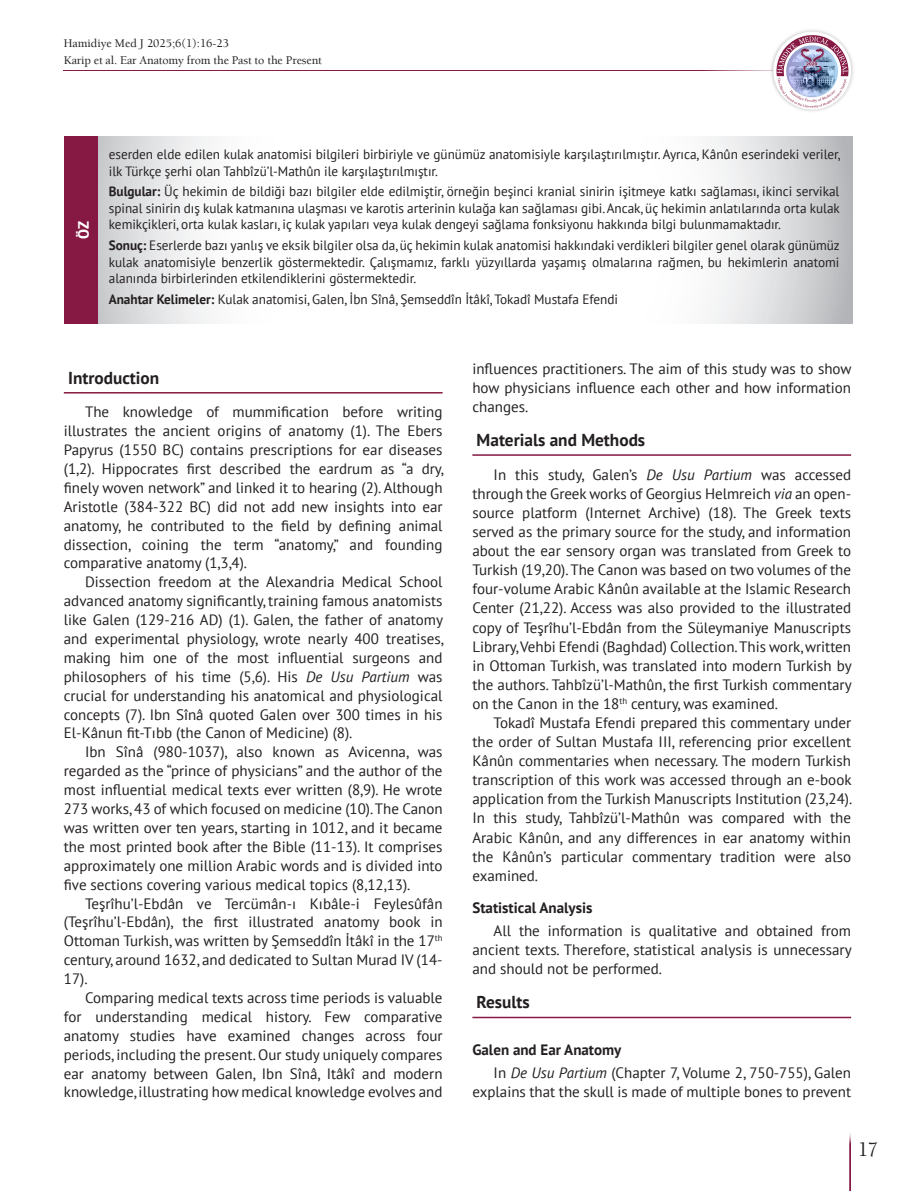
<style>
.page{position:relative;width:915px;height:1191px;background:#fff}
.page>*{position:absolute;margin:0;border:0;box-sizing:border-box;transform-origin:0 0}
.t1{font:21px "Berkeley Regular Tr";color:#231f20;scale:.92 1}
.ARA_BASLIK{font:700 17.25px "PT Sans";color:#231f20}
.YAZI{font:15px/18.9px "PT Sans";color:#231f20;text-align:justify}
.BOLD{font:700 15px "PT Sans";color:#231f20}
.ABSTRACT{font:700 condensed 15px "PT Sans";color:#fff;scale:1.2 1}
.OZET{font:13.5px/16.5px "PT Sans";letter-spacing:-.005em;color:#231f20;text-align:justify}
.t2{font:12px "Berkeley Regular Tr";letter-spacing:-.01em;color:#231f20}
.s1{font-weight:700}
.s2{font-style:italic}
</style>
<div class="page">
<hr style="left:64px;top:70px;width:765px;height:1px;background:#861943">
<hr style="left:849px;top:1131px;width:1px;height:60px;background:#861943">
<div style="left:769px;top:28px;width:86px;height:86px;background:#231f20;opacity:.3"></div>
<svg style="left:773px;top:32px;width:77px;height:78px"></svg>
<svg style="left:775px;top:35px;width:73px;height:73px"></svg>
<hr style="left:64px;top:392px;width:378px;height:1px;background:#861943">
<hr style="left:472px;top:454px;width:378px;height:2px;background:#861943">
<hr style="left:472px;top:1016px;width:378px;height:2px;background:#861943">
<svg style="left:98px;top:136px;width:753px;height:187px"></svg>
<div style="left:65px;top:136px;width:33px;height:187px;background:#861943"></div>
<p class="t2" style="left:64px;top:36px;width:167px">Hamidiye Med J 2025;6(1):16-23</p>
<p class="t2" style="left:64px;top:53px;width:259px">Karip et al. Ear Anatomy from the Past to the Present</p>
<p class="ABSTRACT" style="left:74px;top:238px;width:16px;rotate:-90deg">ÖZ</p>
<p class="OZET" style="left:109px;top:146px;width:733px">eserden elde edilen kulak anatomisi bilgileri birbiriyle ve günümüz anatomisiyle karşılaştırılmıştır. Ayrıca, Kânûn eserindeki veriler, ilk Türkçe şerhi olan Tahbîzü’l-Mathûn ile karşılaştırılmıştır.</p>
<p class="OZET" style="left:109px;top:183px;width:732px"><span class="s1">Bulgular:</span> Üç hekimin de bildiği bazı bilgiler elde edilmiştir, örneğin beşinci kranial sinirin işitmeye katkı sağlaması, ikinci servikal spinal sinirin dış kulak katmanına ulaşması ve karotis arterinin kulağa kan sağlaması gibi. Ancak, üç hekimin anlatılarında orta kulak kemikçikleri, orta kulak kasları, iç kulak yapıları veya kulak dengeyi sağlama fonksiyonu hakkında bilgi bulunmamaktadır.</p>
<p class="OZET" style="left:109px;top:237px;width:732px"><span class="s1">Sonuç:</span> Eserlerde bazı yanlış ve eksik bilgiler olsa da, üç hekimin kulak anatomisi hakkındaki verdikleri bilgiler genel olarak günümüz kulak anatomisiyle benzerlik göstermektedir. Çalışmamız, farklı yüzyıllarda yaşamış olmalarına rağmen, bu hekimlerin anatomi alanında birbirlerinden etkilendiklerini göstermektedir.</p>
<p class="OZET" style="left:109px;top:290px;width:510px"><span class="s1">Anahtar Kelimeler:</span> Kulak anatomisi, Galen, İbn Sînâ, Şemseddîn İtâkî, Tokadî Mustafa Efendi</p>
<p class="ARA_BASLIK" style="left:68px;top:366px;width:93px">Introduction</p>
<p class="YAZI" style="left:64px;top:402px;width:381px;text-indent:21px">The knowledge of mummification before writing illustrates the ancient origins of anatomy (1). The Ebers Papyrus (1550 BC) contains prescriptions for ear diseases (1,2). Hippocrates first described the eardrum as “a dry, finely woven network” and linked it to hearing (2). Although Aristotle (384-322 BC) did not add new insights into ear anatomy, he contributed to the field by defining animal dissection, coining the term “anatomy,” and founding comparative anatomy (1,3,4).</p>
<p class="YAZI" style="left:64px;top:572px;width:381px;text-indent:21px">Dissection freedom at the Alexandria Medical School advanced anatomy significantly, training famous anatomists like Galen (129-216 AD) (1). Galen, the father of anatomy and experimental physiology, wrote nearly 400 treatises, making him one of the most influential surgeons and philosophers of his time (5,6). His <span class="s2">De Usu Partium</span> was crucial for understanding his anatomical and physiological concepts (7). Ibn Sînâ quoted Galen over 300 times in his El-Kânun fit-Tıbb (the Canon of Medicine) (8).</p>
<p class="YAZI" style="left:64px;top:742px;width:380px;text-indent:21px">Ibn Sînâ (980-1037), also known as Avicenna, was regarded as the “prince of physicians” and the author of the most influential medical texts ever written (8,9). He wrote 273 works, 43 of which focused on medicine (10). The Canon was written over ten years, starting in 1012, and it became the most printed book after the Bible (11-13). It comprises approximately one million Arabic words and is divided into five sections covering various medical topics (8,12,13).</p>
<p class="YAZI" style="left:64px;top:893px;width:380px;text-indent:21px">Teşrîhu’l-Ebdân ve Tercümân-ı Kıbâle-i Feylesûfân (Teşrîhu’l-Ebdân), the first illustrated anatomy book in Ottoman Turkish, was written by Şemseddîn İtâkî in the 17<sup>th </sup>century, around 1632, and dedicated to Sultan Murad IV (14- 17).</p>
<p class="YAZI" style="left:64px;top:988px;width:380px;text-indent:21px">Comparing medical texts across time periods is valuable for understanding medical history. Few comparative anatomy studies have examined changes across four periods, including the present. Our study uniquely compares ear anatomy between Galen, Ibn Sînâ, Itâkî and modern knowledge, illustrating how medical knowledge evolves and</p>
<p class="YAZI" style="left:472px;top:358px;width:380px">influences practitioners. The aim of this study was to show how physicians influence each other and how information changes.</p>
<p class="ARA_BASLIK" style="left:476px;top:428px;width:170px">Materials and Methods</p>
<p class="YAZI" style="left:472px;top:464px;width:380px;text-indent:21px">In this study, Galen’s <span class="s2">De Usu Partium</span> was accessed through the Greek works of Georgius Helmreich <span class="s2">via</span> an open&shy;source platform (Internet Archive) (18). The Greek texts served as the primary source for the study, and information about the ear sensory organ was translated from Greek to Turkish (19,20). The Canon was based on two volumes of the four-volume Arabic Kânûn available at the Islamic Research Center (21,22). Access was also provided to the illustrated copy of Teşrîhu’l-Ebdân from the Süleymaniye Manuscripts Library, Vehbi Efendi (Baghdad) Collection. This work, written in Ottoman Turkish, was translated into modern Turkish by the authors. Tahbîzü’l-Mathûn, the first Turkish commentary on the Canon in the 18<sup>th</sup> century, was examined.</p>
<p class="YAZI" style="left:472px;top:713px;width:381px;text-indent:21px">Tokadî Mustafa Efendi prepared this commentary under the order of Sultan Mustafa III, referencing prior excellent Kânûn commentaries when necessary. The modern Turkish transcription of this work was accessed through an e-book application from the Turkish Manuscripts Institution (23,24).<br>In this study, Tahbîzü’l-Mathûn was compared with the Arabic Kânûn, and any differences in ear anatomy within the Kânûn’s particular commentary tradition were also examined.</p>
<p class="BOLD" style="left:472px;top:897px;width:121px">Statistical Analysis</p>
<p class="YAZI" style="left:472px;top:920px;width:380px;text-indent:21px">All the information is qualitative and obtained from ancient texts. Therefore, statistical analysis is unnecessary and should not be performed.</p>
<p class="ARA_BASLIK" style="left:476px;top:991px;width:55px">Results</p>
<p class="BOLD" style="left:472px;top:1039px;width:150px">Galen and Ear Anatomy</p>
<p class="YAZI" style="left:472px;top:1063px;width:380px;text-align:right">In <span class="s2">De Usu Partium</span> (Chapter 7, Volume 2, 750-755), Galen explains that the skull is made of multiple bones to prevent</p>
<h1 class="t1" style="left:857px;top:1136px;width:23px">17</h1>
</div>
